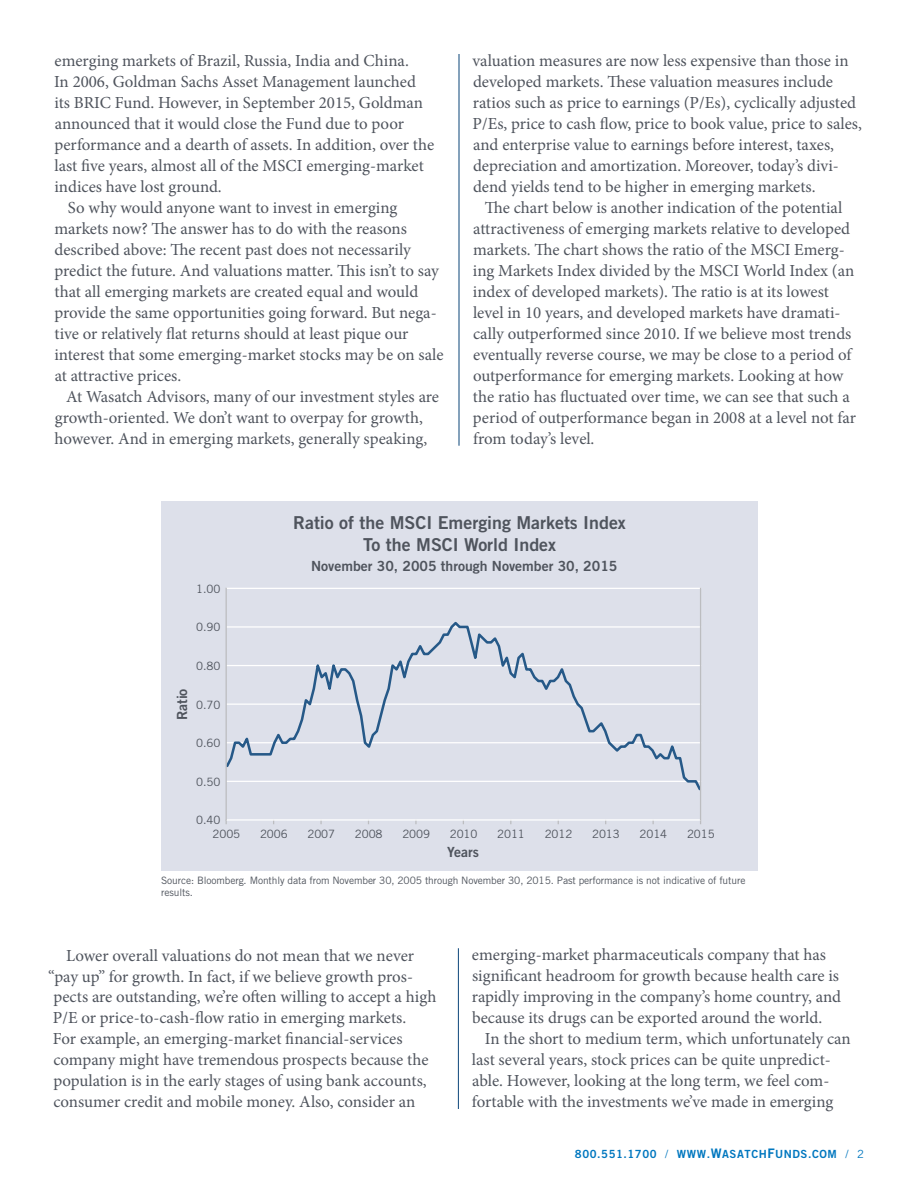
<style>
.page{position:relative;width:918px;height:1188px;background:#fff}
.page>*{position:absolute;margin:0;border:0;box-sizing:border-box;transform-origin:0 0}
.t1{font:17.85px/21.5px "Trade Gothic Bold Two";color:#4f545d;text-align:center}
.t2{font:16.8px/21px "Minion Pro";letter-spacing:-.005em;color:#4f545d}
.t3{font:13.95px "Trade Gothic Bold Two";color:#4f545d}
.t4{font:11.4px "Trade Gothic";letter-spacing:-.01em;color:#4f545d}
.t5{font:11.25px "Trade Gothic Bold Two";letter-spacing:.05em;color:#0077bf}
.t6{font:10.2px/12.1px "Trade Gothic";letter-spacing:-.01em;color:#4f545d}
.s1{font-family:"Trade Gothic"}
.s2{font-size:13.2px}
</style>
<div class="page">
<hr style="left:458px;top:54px;width:2px;height:392px;background:#265988">
<div style="left:161px;top:501px;width:597px;height:370px;background:#dde0ea"></div>
<hr style="left:226px;top:588px;width:475px;height:1px;background:#fff">
<hr style="left:226px;top:819px;width:475px;height:2px;background:#fff">
<svg style="left:225px;top:620px;width:475px;height:172px"></svg>
<hr style="left:226px;top:588px;width:1px;height:233px;background:#bcbdc0">
<hr style="left:700px;top:588px;width:1px;height:233px;background:#bcbdc0">
<hr style="left:458px;top:948px;width:1px;height:161px;background:#265988">
<p class="t2" style="left:55px;top:50px;width:356px">emerging markets of Brazil, Russia, India and China.</p>
<p class="t2" style="left:54px;top:71px;width:363px">In 2006, Goldman Sachs Asset Management launched</p>
<p class="t2" style="left:54px;top:92px;width:370px">its BRIC Fund. However, in September 2015, Goldman</p>
<p class="t2" style="left:55px;top:113px;width:351px">announced that it would close the Fund due to poor</p>
<p class="t2" style="left:54px;top:134px;width:381px">performance and a dearth of assets. In addition, over the</p>
<p class="t2" style="left:55px;top:155px;width:371px">last five years, almost all of the MSCI emerging-market</p>
<p class="t2" style="left:54px;top:176px;width:169px">indices have lost ground.</p>
<p class="t2" style="left:68px;top:197px;width:331px">So why would anyone want to invest in emerging</p>
<p class="t2" style="left:55px;top:218px;width:354px">markets now? The answer has to do with the reasons</p>
<p class="t2" style="left:55px;top:239px;width:358px">described above: The recent past does not necessarily</p>
<p class="t2" style="left:54px;top:260px;width:386px">predict the future. And valuations matter. This isn’t to say</p>
<p class="t2" style="left:54px;top:281px;width:365px">that all emerging markets are created equal and would</p>
<p class="t2" style="left:54px;top:302px;width:384px">provide the same opportunities going forward. But nega-</p>
<p class="t2" style="left:54px;top:323px;width:356px">tive or relatively flat returns should at least pique our</p>
<p class="t2" style="left:54px;top:344px;width:391px">interest that some emerging-market stocks may be on sale</p>
<p class="t2" style="left:55px;top:365px;width:128px">at attractive prices.</p>
<p class="t2" style="left:66px;top:386px;width:375px">At Wasatch Advisors, many of our investment styles are</p>
<p class="t2" style="left:55px;top:407px;width:370px">growth-oriented. We don’t want to overpay for growth,</p>
<p class="t2" style="left:54px;top:428px;width:374px">however. And in emerging markets, generally speaking,</p>
<p class="t2" style="left:472px;top:50px;width:391px">valuation measures are now less expensive than those in developed markets. These valuation measures include ratios such as price to earnings (P/Es), cyclically adjusted P/Es, price to cash flow, price to book value, price to sales, and enterprise value to earnings before interest, taxes, depreciation and amortization. Moreover, today’s divi&shy;dend yields tend to be higher in emerging markets.</p>
<p class="t2" style="left:473px;top:197px;width:385px;text-indent:12px">The chart below is another indication of the potential attractiveness of emerging markets relative to developed markets. The chart shows the ratio of the MSCI Emerg&shy;ing Markets Index divided by the MSCI World Index (an index of developed markets). The ratio is at its lowest level in 10 years, and developed markets have dramati&shy;cally outperformed since 2010. If we believe most trends eventually reverse course, we may be close to a period of outperformance for emerging markets. Looking at how the ratio has fluctuated over time, we can see that such a period of outperformance began in 2008 at a level not far from today’s level.</p>
<p class="t1" style="left:293px;top:512px;width:334px">Ratio of the MSCI Emerging Markets Index<br>To the MSCI World Index</p>
<p class="t3" style="left:173px;top:720px;width:33px;rotate:-90deg">Ratio</p>
<p class="t4" style="left:196px;top:582px;width:26px">1.00</p>
<p class="t4" style="left:196px;top:620px;width:26px">0.90</p>
<p class="t4" style="left:196px;top:659px;width:26px">0.80</p>
<p class="t4" style="left:196px;top:698px;width:26px">0.70</p>
<p class="t4" style="left:196px;top:736px;width:26px">0.60</p>
<p class="t4" style="left:196px;top:775px;width:26px">0.50</p>
<p class="t4" style="left:196px;top:813px;width:26px">0.40</p>
<p class="t3" style="left:311px;top:558px;width:308px">November 30, 2005 through November 30, 2015</p>
<p class="t4" style="left:213px;top:827px;width:29px">2005</p>
<p class="t4" style="left:260px;top:827px;width:29px">2006</p>
<p class="t4" style="left:308px;top:827px;width:29px">2007</p>
<p class="t4" style="left:355px;top:827px;width:29px">2008</p>
<p class="t4" style="left:402px;top:827px;width:29px">2009</p>
<p class="t4" style="left:450px;top:827px;width:29px">2010</p>
<p class="t4" style="left:497px;top:827px;width:29px">2011</p>
<p class="t4" style="left:545px;top:827px;width:29px">2012</p>
<p class="t4" style="left:592px;top:827px;width:29px">2013</p>
<p class="t4" style="left:640px;top:827px;width:29px">2014</p>
<p class="t4" style="left:687px;top:827px;width:29px">2015</p>
<p class="t3" style="left:447px;top:844px;width:33px">Years</p>
<p class="t6" style="left:161px;top:874px;width:586px">Source: Bloomberg. Monthly data from November 30, 2005 through November 30, 2015. Past performance is not indicative of future results.</p>
<p class="t2" style="left:66px;top:945px;width:349px">Lower overall valuations do not mean that we never</p>
<p class="t2" style="left:48px;top:966px;width:366px">“pay up” for growth. In fact, if we believe growth pros-</p>
<p class="t2" style="left:53px;top:987px;width:385px">pects are outstanding, we’re often willing to accept a high</p>
<p class="t2" style="left:53px;top:1008px;width:355px">P/E or price-to-cash-flow ratio in emerging markets.</p>
<p class="t2" style="left:53px;top:1029px;width:351px">For example, an emerging-market financial-services</p>
<p class="t2" style="left:53px;top:1050px;width:377px">company might have tremendous prospects because the</p>
<p class="t2" style="left:53px;top:1071px;width:375px">population is in the early stages of using bank accounts,</p>
<p class="t2" style="left:53px;top:1092px;width:363px">consumer credit and mobile money. Also, consider an</p>
<p class="t2" style="left:472px;top:945px;width:371px">emerging-market pharmaceuticals company that has significant headroom for growth because health care is rapidly improving in the company’s home country, and because its drugs can be exported around the world.</p>
<p class="t2" style="left:472px;top:1029px;width:380px;text-indent:13px">In the short to medium term, which unfortunately can last several years, stock prices can be quite unpredict&shy;able. However, looking at the long term, we feel com&shy;fortable with the investments we’ve made in emerging</p>
<p class="t5" style="left:575px;top:1147px;width:291px">800.551.1700 <span class="s1">/</span> WWW.<span class="s2">W</span>ASATCH<span class="s2">F</span>UNDS.COM <span class="s1">/ 2</span></p>
</div>
